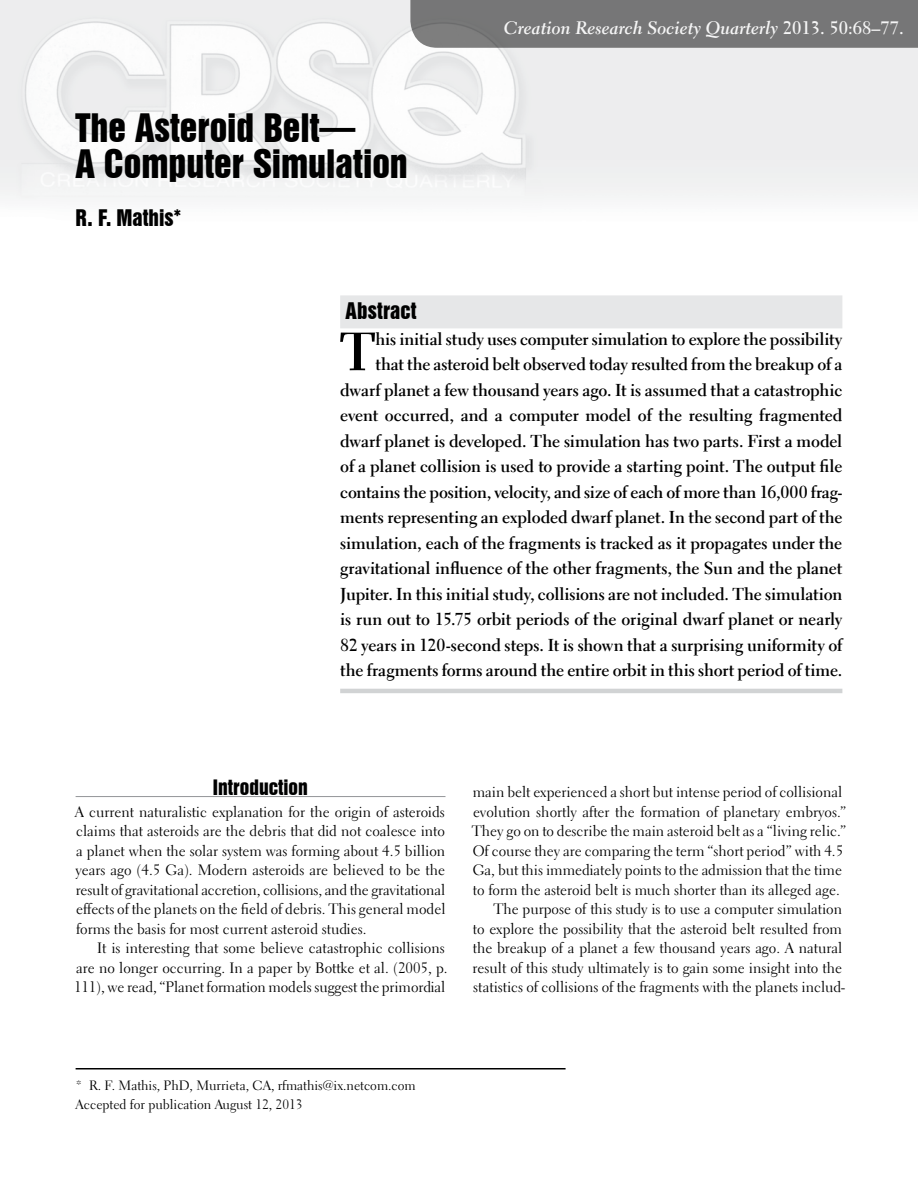
<style>
.page{position:relative;width:918px;height:1188px;background:#fff}
.page>*{position:absolute;margin:0;border:0;box-sizing:border-box;transform-origin:0 0}
.t1{font:700 53.55px "Electra LH";color:#000}
.t2{font:36px/36px "Swiss 921 BT Regular A";color:#000}
.t3{font:21px "Swiss 921 BT Regular A";letter-spacing:.005em;color:#000}
.t4{font:19.5px "Swiss 921 BT Regular A";color:#000}
.t5{font:18px "Electra LH Bold Cursive";color:#fff}
.t6{font:700 17.25px/25.5px "Electra LH";letter-spacing:-.005em;color:#000;text-align:right}
.t7{font:15px/19.5px "Electra LH";color:#000}
.t8{font:13.5px/19.5px "Electra LH";color:#000}
.s1{font-family:"Electra LH";font-weight:700}
</style>
<div class="page">
<div style="left:340px;top:295px;width:502px;height:33px;background:#e6e7e8"></div>
<hr style="left:340px;top:689px;width:502px;height:4px;background:#d1d3d4">
<hr style="left:76px;top:1068px;width:490px;height:2px;background:#000">
<hr style="left:76px;top:796px;width:370px;height:1px;background:#939598">
<img style="left:0;top:0;width:918px;height:199px">
<div style="left:410px;top:0;width:508px;height:48px;background:#767677"></div>
<p class="t2" style="left:76px;top:110px;width:334px">The Asteroid Belt—<br>A Computer Simulation</p>
<p class="t3" style="left:76px;top:204px;width:107px">R. F. Mathis*</p>
<p class="t5" style="left:504px;top:17px;width:402px">Creation Research Society Quarterly <span class="s1">2013. 50:68–77.</span></p>
<h3 class="t3" style="left:346px;top:297px;width:73px">Abstract</h3>
<p class="t1" style="left:340px;top:318px;width:37px">T</p>
<h4 class="t6" style="left:340px;top:326px;width:504px">his initial study uses computer simulation to explore the possibility<br>that the asteroid belt observed today resulted from the breakup of a dwarf planet a few thousand years ago. It is assumed that a catastrophic event occurred, and a computer model of the resulting fragmented dwarf planet is developed. The simulation has two parts. First a model of a planet collision is used to provide a starting point. The output file contains the position, velocity, and size of each of more than 16,000 frag&shy;ments representing an exploded dwarf planet. In the second part of the simulation, each of the fragments is tracked as it propagates under the gravitational influence of the other fragments, the Sun and the planet Jupiter. In this initial study, collisions are not included. The simulation is run out to 15.75 orbit periods of the original dwarf planet or nearly 82 years in 120-second steps. It is shown that a surprising uniformity of the fragments forms around the entire orbit in this short period of time.</h4>
<p class="t4" style="left:213px;top:774px;width:97px">Introduction</p>
<p class="t7" style="left:75px;top:802px;width:372px;text-align:justify">A current naturalistic explanation for the origin of asteroids claims that asteroids are the debris that did not coalesce into a planet when the solar system was forming about 4.5 billion years ago (4.5 Ga). Modern asteroids are believed to be the result of gravitational accretion, collisions, and the gravitational effects of the planets on the field of debris. This general model forms the basis for most current asteroid studies.</p>
<p class="t7" style="left:74px;top:938px;width:375px;text-indent:23px">It is interesting that some believe catastrophic collisions are no longer occurring. In a paper by Bottke et al. (2005, p.<br>111), we read, “Planet formation models suggest the primordial</p>
<p class="t7" style="left:472px;top:782px;width:376px">main belt experienced a short but intense period of collisional evolution shortly after the formation of planetary embryos.” They go on to describe the main asteroid belt as a “living relic.” Of course they are comparing the term “short period” with 4.5<br>Ga, but this immediately points to the admission that the time to form the asteroid belt is much shorter than its alleged age.</p>
<p class="t7" style="left:473px;top:899px;width:374px;text-indent:21px">The purpose of this study is to use a computer simulation to explore the possibility that the asteroid belt resulted from the breakup of a planet a few thousand years ago. A natural result of this study ultimately is to gain some insight into the statistics of collisions of the fragments with the planets includ-</p>
<p class="t8" style="left:76px;top:1075px;width:342px">* R. F. Mathis, PhD, Murrieta, CA, rfmathis@ix.netcom.com<br>Accepted for publication August 12, 2013</p>
</div>
